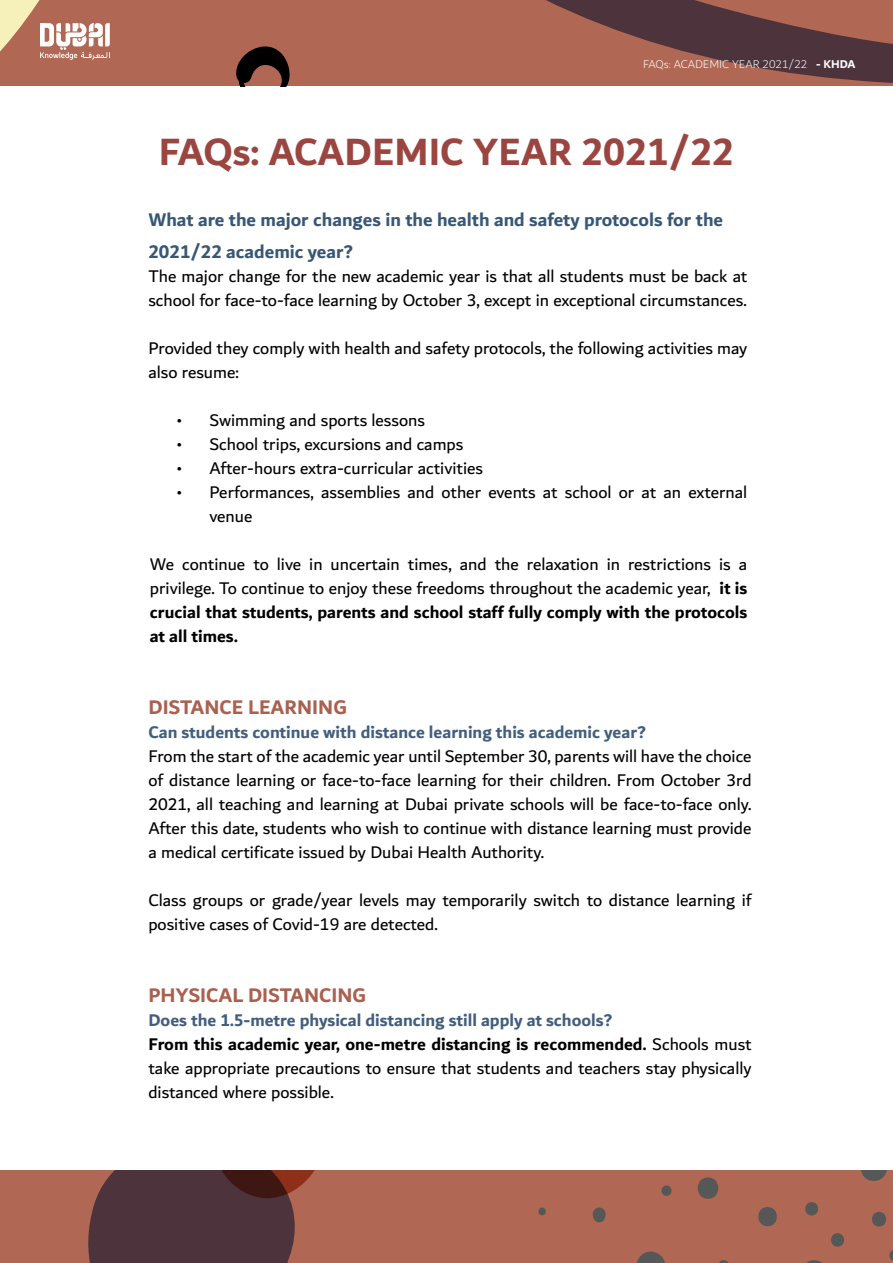
<style>
.page{position:relative;width:893px;height:1263px;background:#fff}
.page>*{position:absolute;margin:0;border:0;box-sizing:border-box;transform-origin:0 0}
.t1{font:700 40.5px "Dubai";color:#9b4540}
.t2{font:700 21px "Dubai";color:#aa604e}
.t3{font:700 19.5px/31.5px "Dubai";color:#385775}
.t4{font:18px/24px "Dubai";color:#000}
.t5{font:700 18px "Dubai";color:#425e7d}
.t6{font:300 12px "Dubai";color:#fff}
.s1{font-weight:700}
.s2{font-weight:700;color:#425e7d}
</style>
<div class="page">
<svg style="left:203px;top:0;width:690px;height:84px;background:#96594d"></svg>
<svg style="left:234px;top:42px;width:66px;height:44px;background:#683c31"></svg>
<div style="left:0;top:1170px;width:893px;height:93px;background:#b06753"></div>
<svg style="left:88px;top:1170px;width:227px;height:93px;background:#59373b"></svg>
<svg style="left:538px;top:1170px;width:355px;height:93px"></svg>
<svg style="left:0;top:0;width:203px;height:86px;background:#b97965"></svg>
<p class="t6" style="left:643px;top:59px;width:214px">FAQs: ACADEMIC YEAR 2021/22 <span class="s1">- KHDA</span></p>
<h1 class="t1" style="left:159px;top:133px;width:577px">FAQs: ACADEMIC YEAR 2021/22</h1>
<p class="t3" style="left:148px;top:205px;width:576px">What are the major changes in the health and safety protocols for the<br>2021/22 academic year?</p>
<p class="t4" style="left:148px;top:265px;width:600px">The major change for the new academic year is that all students must be back at school for face-to-face learning by October 3, except in exceptional circumstances.</p>
<p class="t4" style="left:148px;top:337px;width:600px">Provided they comply with health and safety protocols, the following activities may also resume:</p>
<p class="t4" style="left:177px;top:409px;width:250px">• Swimming and sports lessons</p>
<p class="t4" style="left:177px;top:433px;width:288px">• School trips, excursions and camps</p>
<p class="t4" style="left:177px;top:457px;width:308px">• After-hours extra-curricular activities</p>
<p class="t4" style="left:209px;top:481px;width:539px;text-indent:-33px">• Performances, assemblies and other events at school or at an external venue</p>
<p class="t4" style="left:150px;top:553px;width:599px;text-align:justify">We continue to live in uncertain times, and the relaxation in restrictions is a privilege. To continue to enjoy these freedoms throughout the academic year, <span class="s1">it is crucial that students, parents and school staff fully comply with the protocols at all times.</span></p>
<p class="t2" style="left:148px;top:697px;width:200px">DISTANCE LEARNING</p>
<p class="t5" style="left:148px;top:724px;width:499px">Can students continue with distance learning this academic year?</p>
<p class="t4" style="left:148px;top:745px;width:605px;text-align:justify">From the start of the academic year until September 30, parents will have the choice of distance learning or face-to-face learning for their children. From October 3rd 2021, all teaching and learning at Dubai private schools will be face-to-face only.<br>After this date, students who wish to continue with distance learning must provide a medical certificate issued by Dubai Health Authority.</p>
<p class="t4" style="left:148px;top:889px;width:605px">Class groups or grade/year levels may temporarily switch to distance learning if positive cases of Covid-19 are detected.</p>
<p class="t2" style="left:148px;top:985px;width:219px">PHYSICAL DISTANCING</p>
<p class="t4" style="left:148px;top:1009px;width:605px"><span class="s2">Does the 1.5-metre physical distancing still apply at schools?<br></span><span class="s1">From this academic year, one-metre distancing is recommended.</span> Schools must take appropriate precautions to ensure that students and teachers stay physically distanced where possible.</p>
</div>
